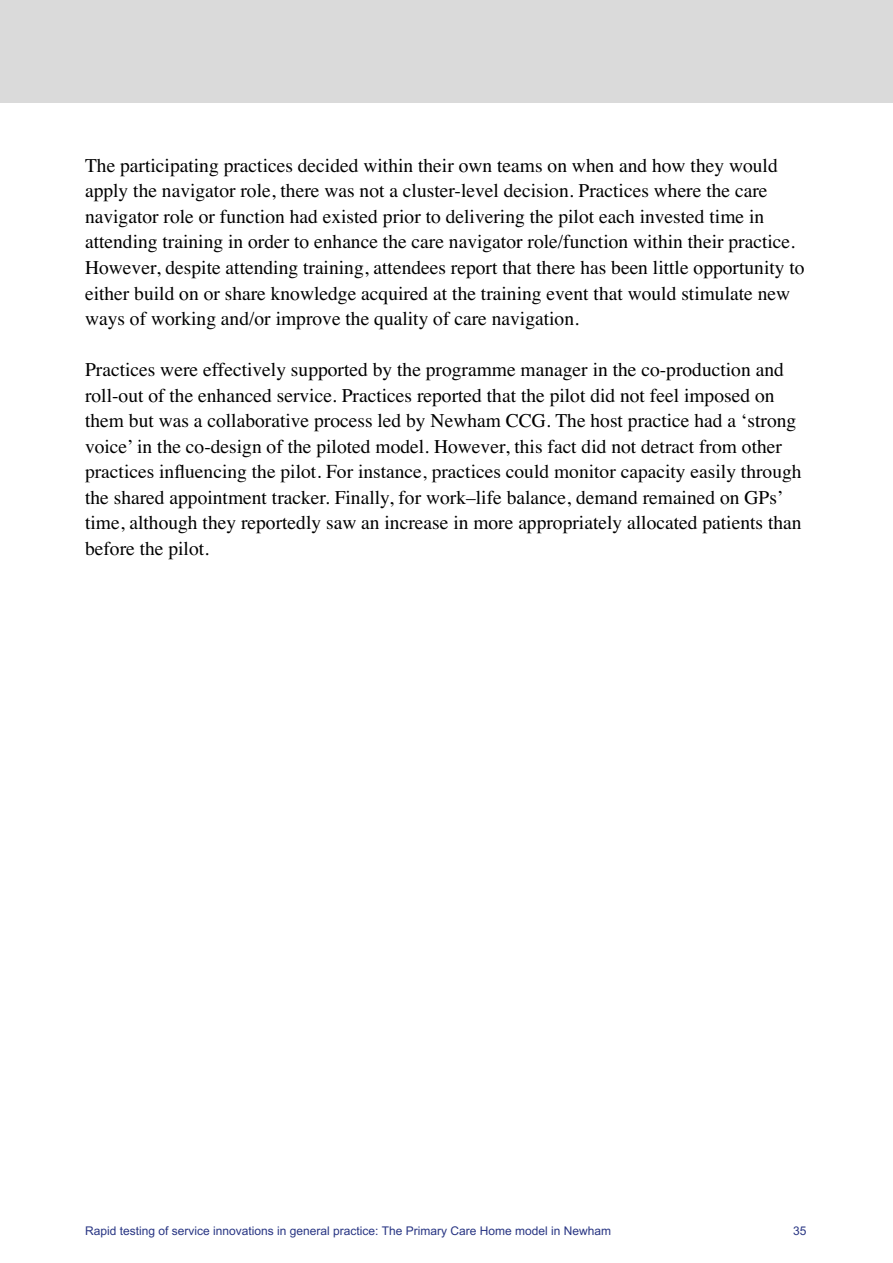
<style>
.page{position:relative;width:893px;height:1263px;background:#fff}
.page>*{position:absolute;margin:0;border:0;box-sizing:border-box;transform-origin:0 0}
.t1{font:19.5px/25.5px "Times";color:#000}
.t2{font:19.5px "Times Roman 2";color:#000}
.t3{font:12px "Arial";color:#283583}
</style>
<div class="page">
<div style="left:0;top:0;width:893px;height:102px;background:#dadada"></div>
<p class="t1" style="left:85px;top:151px;width:721px">The participating practices decided within their own teams on when and how they would apply the navigator role, there was not a cluster-level decision. Practices where the care navigator role or function had existed prior to delivering the pilot each invested time in attending training in order to enhance the care navigator role/function within their practice.<br>However, despite attending training, attendees report that there has been little opportunity to either build on or share knowledge acquired at the training event that would stimulate new ways of working and/or improve the quality of care navigation.</p>
<p class="t1" style="left:85px;top:355px;width:713px">Practices were effectively supported by the programme manager in the co-production and roll-out of the enhanced service. Practices reported that the pilot did not feel imposed on them but was a collaborative process led by Newham CCG. The host practice had a ‘strong voice’ in the co-design of the piloted model. However, this fact did not detract from other</p>
<p class="t2" style="left:85px;top:453px;width:718px">practices influencing the pilot. For instance, practices could monitor capacity easily through</p>
<p class="t1" style="left:85px;top:483px;width:718px">the shared appointment tracker. Finally, for work–life balance, demand remained on GPs’ time, although they reportedly saw an increase in more appropriately allocated patients than before the pilot.</p>
<p class="t3" style="left:85px;top:1223px;width:527px">Rapid testing of service innovations in general practice: The Primary Care Home model in Newham</p>
<p class="t3" style="left:793px;top:1223px;width:15px">35</p>
</div>
